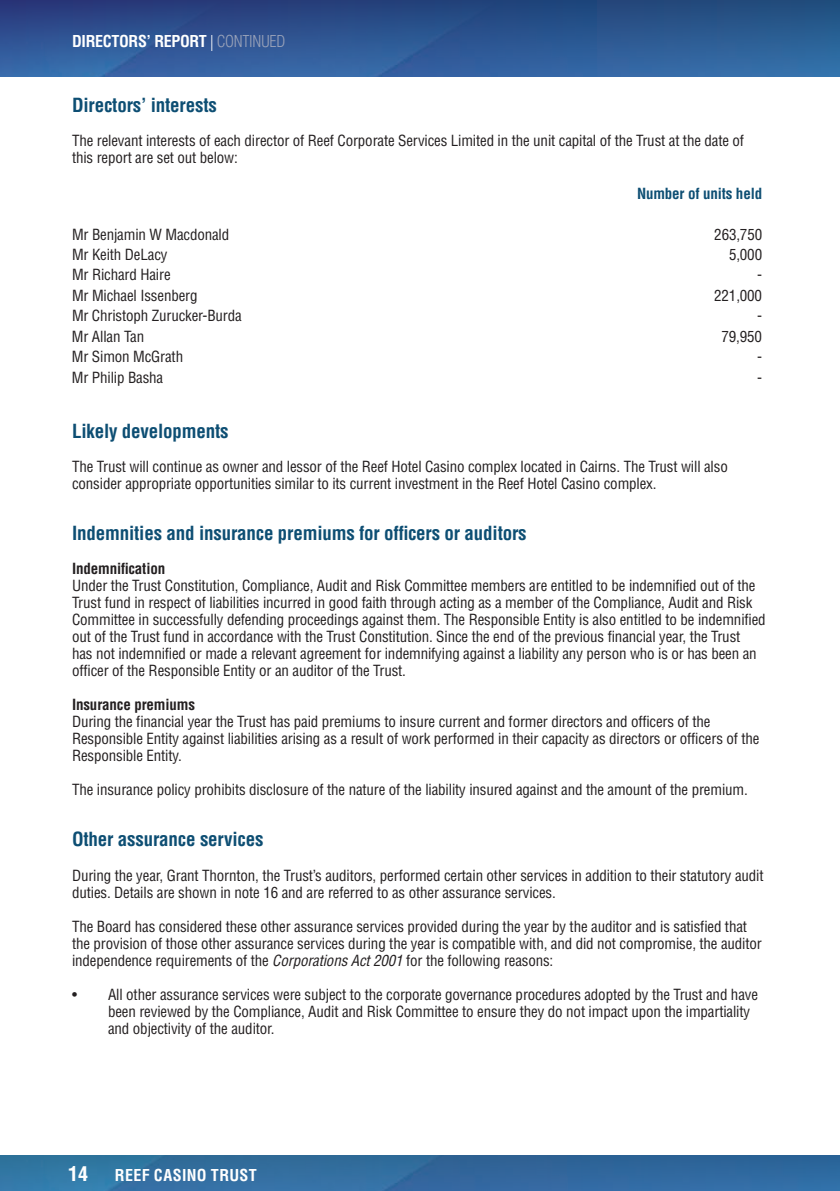
<style>
.page{position:relative;width:840px;height:1191px;background:#fff}
.page>*{position:absolute;margin:0;border:0;box-sizing:border-box;transform-origin:0 0}
.t1{font:700 condensed 20px "Helvetica LT Std";color:#fff}
.t2{font:700 condensed 19px "Helvetica LT Std";letter-spacing:-.01em;color:#0d4e73}
.t3{font:700 condensed 16px "Helvetica LT Std";letter-spacing:-.02em;color:#fff}
.t4{font:700 condensed 16px "Helvetica LT Std";letter-spacing:.025em;color:#fff}
.t5{font:condensed 15px/17px "Helvetica LT Std";letter-spacing:-.01em;color:#231f20}
.t6{font:700 condensed 15px "Helvetica LT Std";letter-spacing:-.01em;color:#231f20}
.t7{font:700 condensed 15px "Helvetica LT Std";letter-spacing:-.01em;color:#0d4e73}
.s1{font-weight:300}
.s2{font-weight:300;color:#99a2b9}
.s3{font-style:italic}
</style>
<div class="page">
<img style="left:0;top:1155px;width:839px;height:36px">
<img style="left:0;top:0;width:839px;height:77px">
<p class="t3" style="left:72px;top:31px;width:215px">DIRECTORS’ REPORT <span class="s1">|</span> <span class="s2">CONTINUED</span></p>
<p class="t2" style="left:72px;top:93px;width:146px">Directors’ interests</p>
<p class="t5" style="left:72px;top:132px;width:673px">The relevant interests of each director of Reef Corporate Services Limited in the unit capital of the Trust at the date of this report are set out below:</p>
<p class="t7" style="left:636px;top:184px;width:127px">Number of units held</p>
<p class="t5" style="left:72px;top:225px;width:159px">Mr Benjamin W Macdonald</p>
<p class="t5" style="left:714px;top:225px;width:49px">263,750</p>
<p class="t5" style="left:72px;top:246px;width:97px">Mr Keith DeLacy</p>
<p class="t5" style="left:728px;top:246px;width:35px">5,000</p>
<p class="t5" style="left:72px;top:266px;width:100px">Mr Richard Haire</p>
<p class="t5" style="left:756px;top:266px;width:6px">-</p>
<p class="t5" style="left:72px;top:287px;width:127px">Mr Michael Issenberg</p>
<p class="t5" style="left:713px;top:287px;width:49px">221,000</p>
<p class="t5" style="left:72px;top:307px;width:171px">Mr Christoph Zurucker-Burda</p>
<p class="t5" style="left:756px;top:307px;width:6px">-</p>
<p class="t5" style="left:72px;top:328px;width:74px">Mr Allan Tan</p>
<p class="t5" style="left:721px;top:328px;width:42px">79,950</p>
<p class="t5" style="left:72px;top:348px;width:113px">Mr Simon McGrath</p>
<p class="t5" style="left:756px;top:348px;width:6px">-</p>
<p class="t5" style="left:72px;top:368px;width:93px">Mr Philip Basha</p>
<p class="t5" style="left:756px;top:368px;width:6px">-</p>
<p class="t2" style="left:72px;top:419px;width:158px">Likely developments</p>
<p class="t5" style="left:72px;top:458px;width:657px">The Trust will continue as owner and lessor of the Reef Hotel Casino complex located in Cairns. The Trust will also consider appropriate opportunities similar to its current investment in the Reef Hotel Casino complex.</p>
<p class="t2" style="left:72px;top:521px;width:456px">Indemnities and insurance premiums for officers or auditors</p>
<p class="t6" style="left:72px;top:559px;width:95px">Indemnification</p>
<p class="t5" style="left:72px;top:577px;width:694px">Under the Trust Constitution, Compliance, Audit and Risk Committee members are entitled to be indemnified out of the Trust fund in respect of liabilities incurred in good faith through acting as a member of the Compliance, Audit and Risk Committee in successfully defending proceedings against them. The Responsible Entity is also entitled to be indemnified out of the Trust fund in accordance with the Trust Constitution. Since the end of the previous financial year, the Trust<br>has not indemnified or made a relevant agreement for indemnifying against a liability any person who is or has been an officer of the Responsible Entity or an auditor of the Trust.</p>
<p class="t6" style="left:72px;top:695px;width:124px">Insurance premiums</p>
<p class="t5" style="left:72px;top:713px;width:688px">During the financial year the Trust has paid premiums to insure current and former directors and officers of the<br>Responsible Entity against liabilities arising as a result of work performed in their capacity as directors or officers of the<br>Responsible Entity.</p>
<p class="t5" style="left:72px;top:781px;width:677px">The insurance policy prohibits disclosure of the nature of the liability insured against and the amount of the premium.</p>
<p class="t2" style="left:72px;top:827px;width:193px">Other assurance services</p>
<p class="t5" style="left:72px;top:866px;width:692px">During the year, Grant Thornton, the Trust’s auditors, performed certain other services in addition to their statutory audit duties. Details are shown in note 16 and are referred to as other assurance services.</p>
<p class="t5" style="left:72px;top:917px;width:690px">The Board has considered these other assurance services provided during the year by the auditor and is satisfied that the provision of those other assurance services during the year is compatible with, and did not compromise, the auditor independence requirements of the <span class="s3">Corporations Act 2001</span> for the following reasons:</p>
<p class="t5" style="left:108px;top:985px;width:651px;text-indent:-36px">• All other assurance services were subject to the corporate governance procedures adopted by the Trust and have been reviewed by the Compliance, Audit and Risk Committee to ensure they do not impact upon the impartiality and objectivity of the auditor.</p>
<h1 class="t1" style="left:68px;top:1160px;width:22px">14</h1>
<p class="t4" style="left:115px;top:1164px;width:143px">REEF CASINO TRUST</p>
</div>
